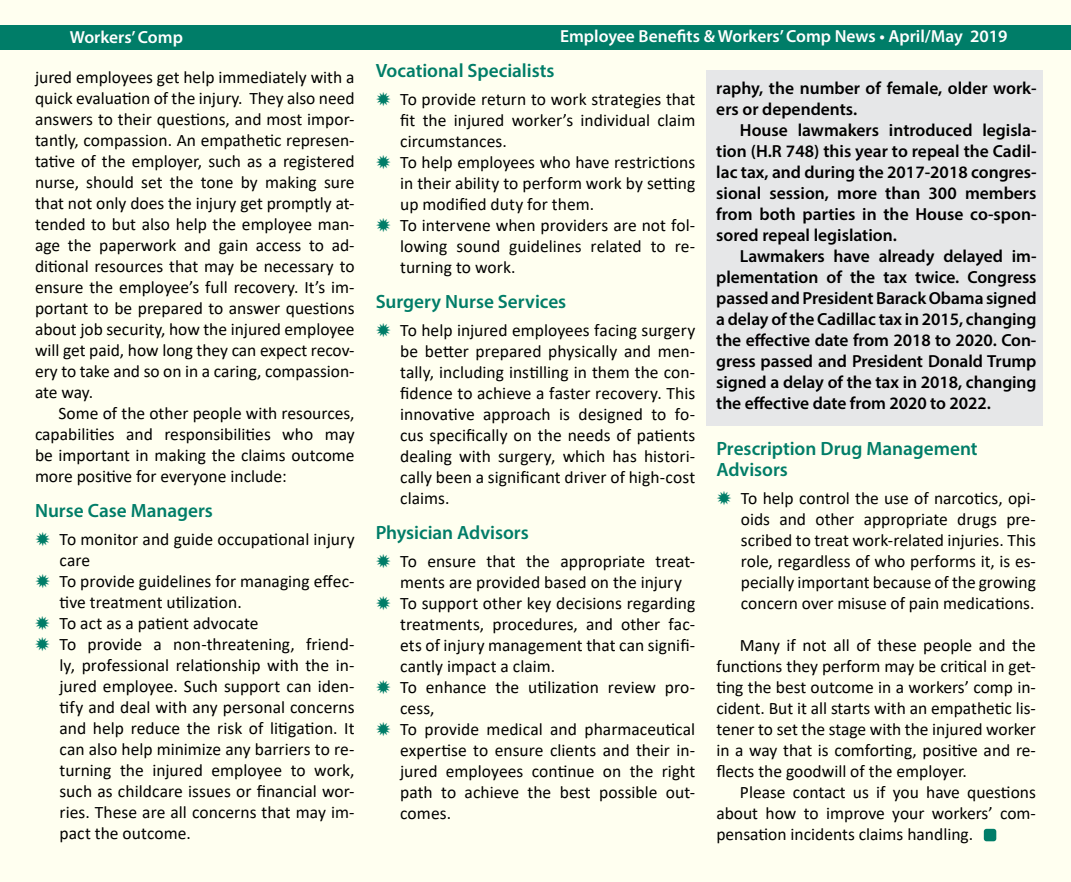
<style>
.page{position:relative;width:1071px;height:882px;background:#fff}
.page>*{position:absolute;margin:0;border:0;box-sizing:border-box;transform-origin:0 0}
.t1{font:600 19.25px/21px "Myriad Pro";color:#007d68}
.t2{font:17.5px/21px "Calibri";color:#000;text-align:justify}
.t3{font:600 17.5px/21px "Myriad Pro";color:#000;text-align:justify}
.t4{font:600 17.5px "Myriad Pro";color:#fff}
</style>
<div class="page">
<div style="left:1px;top:1px;width:1070px;height:881px;background:#fffff0"></div>
<div style="left:0;top:25px;width:1071px;height:24px;background:#007d68"></div>
<div style="left:707px;top:70px;width:336px;height:355px;background:#e6e7e8"></div>
<div style="left:984px;top:829px;width:12px;height:12px;background:#007d68;border-radius:3px"></div>
<p class="t4" style="left:70px;top:26px;width:115px">Workers’ Comp</p>
<p class="t4" style="left:560px;top:25px;width:449px">Employee Benefits &amp; Workers’ Comp News • April/May 2019</p>
<p class="t2" style="left:35px;top:66px;width:321px">jured employees get help immediately with a quick evaluation of the injury. They also need answers to their questions, and most impor&shy;tantly, compassion. An empathetic represen&shy;tative of the employer, such as a registered nurse, should set the tone by making sure that not only does the injury get promptly at&shy;tended to but also help the employee man&shy;age the paperwork and gain access to ad&shy;ditional resources that may be necessary to ensure the employee’s full recovery. It’s im&shy;portant to be prepared to answer questions about job security, how the injured employee will get paid, how long they can expect recov&shy;ery to take and so on in a caring, compassion&shy;ate way.</p>
<p class="t2" style="left:35px;top:402px;width:321px;text-indent:24px">Some of the other people with resources, capabilities and responsibilities who may be important in making the claims outcome more positive for everyone include:</p>
<p class="t1" style="left:35px;top:500px;width:180px">Nurse Case Managers</p>
<p class="t2" style="left:59px;top:528px;width:297px;text-align:left">To monitor and guide occupational injury care<br>To provide guidelines for managing effec&shy;tive treatment utilization.<br>To act as a patient advocate<br>To provide a non-threatening, friend&shy;ly, professional relationship with the in&shy;jured employee. Such support can iden&shy;tify and deal with any personal concerns and help reduce the risk of litigation. It can also help minimize any barriers to re&shy;turning the injured employee to work, such as childcare issues or financial wor&shy;ries. These are all concerns that may im&shy;pact the outcome.</p>
<p class="t1" style="left:376px;top:60px;width:180px">Vocational Specialists</p>
<p class="t2" style="left:400px;top:89px;width:297px;text-align:left">To provide return to work strategies that fit the injured worker’s individual claim circumstances.<br>To help employees who have restrictions in their ability to perform work by setting up modified duty for them.<br>To intervene when providers are not fol&shy;lowing sound guidelines related to re&shy;turning to work.</p>
<p class="t1" style="left:376px;top:291px;width:192px">Surgery Nurse Services</p>
<p class="t2" style="left:400px;top:320px;width:297px">To help injured employees facing surgery be better prepared physically and men&shy;tally, including instilling in them the con&shy;fidence to achieve a faster recovery. This innovative approach is designed to fo&shy;cus specifically on the needs of patients dealing with surgery, which has histori&shy;cally been a significant driver of high-cost claims.</p>
<p class="t1" style="left:376px;top:522px;width:155px">Physician Advisors</p>
<p class="t2" style="left:400px;top:551px;width:297px;text-align:left">To ensure that the appropriate treat&shy;ments are provided based on the injury To support other key decisions regarding treatments, procedures, and other fac&shy;ets of injury management that can signifi&shy;cantly impact a claim.<br>To enhance the utilization review pro&shy;cess,<br>To provide medical and pharmaceutical expertise to ensure clients and their in&shy;jured employees continue on the right path to achieve the best possible out&shy;comes.</p>
<p class="t3" style="left:716px;top:77px;width:322px">raphy, the number of female, older work&shy;ers or dependents.</p>
<p class="t3" style="left:716px;top:119px;width:322px;text-indent:24px">House lawmakers introduced legisla&shy;tion (H.R 748) this year to repeal the Cadil&shy;lac tax, and during the 2017-2018 congres&shy;sional session, more than 300 members from both parties in the House co-spon&shy;sored repeal legislation.</p>
<p class="t3" style="left:716px;top:245px;width:322px;text-indent:24px">Lawmakers have already delayed im&shy;plementation of the tax twice. Congress passed and President Barack Obama signed a delay of the Cadillac tax in 2015, changing the effective date from 2018 to 2020. Con&shy;gress passed and President Donald Trump signed a delay of the tax in 2018, changing the effective date from 2020 to 2022.</p>
<p class="t1" style="left:716px;top:438px;width:263px">Prescription Drug Management<br>Advisors</p>
<p class="t2" style="left:741px;top:488px;width:297px">To help control the use of narcotics, opi&shy;oids and other appropriate drugs pre&shy;scribed to treat work-related injuries. This role, regardless of who performs it, is es&shy;pecially important because of the growing concern over misuse of pain medications.</p>
<p class="t2" style="left:716px;top:635px;width:321px;text-indent:24px">Many if not all of these people and the functions they perform may be critical in get&shy;ting the best outcome in a workers’ comp in&shy;cident. But it all starts with an empathetic lis&shy;tener to set the stage with the injured worker in a way that is comforting, positive and re&shy;flects the goodwill of the employer.</p>
<p class="t2" style="left:716px;top:782px;width:321px;text-indent:24px">Please contact us if you have questions about how to improve your workers’ com&shy;pensation incidents claims handling.</p>
</div>
